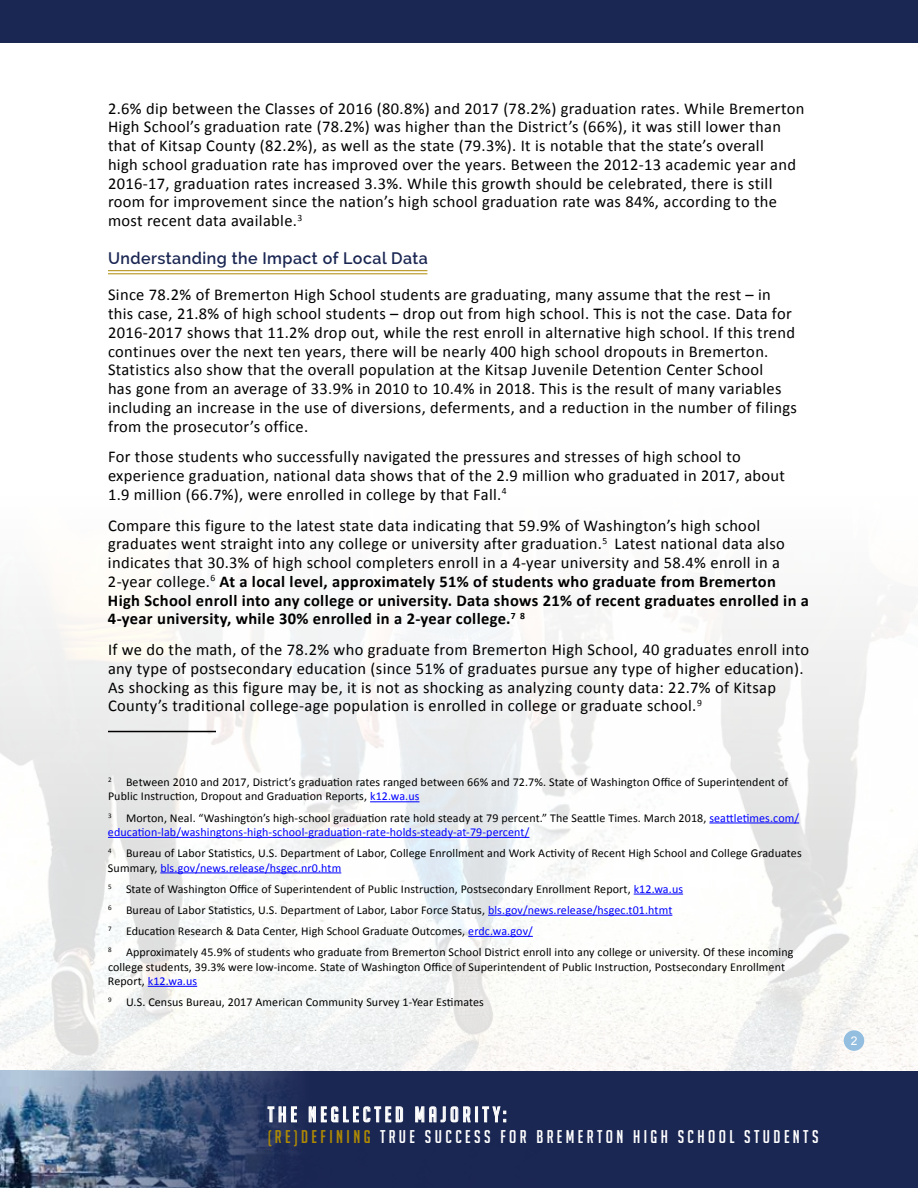
<style>
.page{position:relative;width:918px;height:1188px;background:#fff}
.page>*{position:absolute;margin:0;border:0;box-sizing:border-box;transform-origin:0 0}
.t1{font:21px "Big Noodle Titling";letter-spacing:.19em;color:#fff}
.t2{font:18px "Big Noodle Titling";letter-spacing:.19em;color:#fff}
.t3{font:600 16.65px "Raleway";letter-spacing:.03em;color:#1b2753;scale:.96 1}
.t4{font:16.5px/18.8px "Calibri";letter-spacing:.02em;color:#000}
.t5{font:12px/14.4px "Calibri";letter-spacing:.01em;color:#000}
.t6{font:12px "Arial";color:#fff}
.s1{font-weight:700}
.s2{color:#00f}
.s3{color:#ae8904}
</style>
<div class="page">
<img style="left:0;top:606px;width:918px;height:465px">
<div style="left:844px;top:1030px;width:20px;height:21px;background:#94bedf;border-radius:50%"></div>
<div style="left:0;top:1071px;width:918px;height:117px;background:#1b2753"></div>
<div style="left:0;top:0;width:918px;height:43px;background:#1b2753"></div>
<img style="left:0;top:1071px;width:507px;height:117px">
<svg style="left:268px;top:1106px;width:29px;height:16px"></svg>
<svg style="left:309px;top:1106px;width:94px;height:16px"></svg>
<svg style="left:415px;top:1106px;width:56px;height:16px"></svg>
<div style="left:475px;top:1107px;width:3px;height:15px;border:1px solid #fff"></div>
<svg style="left:482px;top:1106px;width:24px;height:16px"></svg>
<hr style="left:108px;top:270px;width:319px;height:1px;background:#ae8904">
<hr style="left:108px;top:273px;width:319px;height:1px;background:#ae8904">
<hr style="left:108px;top:731px;width:108px;height:1px;background:#000">
<hr style="left:370px;top:801px;width:50px;height:1px;background:#00f">
<hr style="left:709px;top:823px;width:90px;height:1px;background:#00f">
<hr style="left:108px;top:837px;width:421px;height:1px;background:#00f">
<hr style="left:160px;top:873px;width:181px;height:1px;background:#00f">
<hr style="left:634px;top:894px;width:49px;height:1px;background:#00f">
<hr style="left:488px;top:915px;width:184px;height:1px;background:#00f">
<hr style="left:468px;top:936px;width:65px;height:1px;background:#00f">
<hr style="left:148px;top:986px;width:49px;height:1px;background:#00f">
<p class="t4" style="left:108px;top:98px;width:698px">2.6% dip between the Classes of 2016 (80.8%) and 2017 (78.2%) graduation rates. While Bremerton High School’s graduation rate (78.2%) was higher than the District’s (66%), it was still lower than that of Kitsap County (82.2%), as well as the state (79.3%). It is notable that the state’s overall<br>high school graduation rate has improved over the years. Between the 2012-13 academic year and 2016-17, graduation rates increased 3.3%. While this growth should be celebrated, there is still room for improvement since the nation’s high school graduation rate was 84%, according to the most recent data available.<sup>3</sup></p>
<p class="t3" style="left:108px;top:248px;width:335px">Understanding the Impact of Local Data</p>
<p class="t4" style="left:108px;top:285px;width:691px">Since 78.2% of Bremerton High School students are graduating, many assume that the rest – in this case, 21.8% of high school students – drop out from high school. This is not the case. Data for 2016-2017 shows that 11.2% drop out, while the rest enroll in alternative high school. If this trend continues over the next ten years, there will be nearly 400 high school dropouts in Bremerton.<br>Statistics also show that the overall population at the Kitsap Juvenile Detention Center School<br>has gone from an average of 33.9% in 2010 to 10.4% in 2018. This is the result of many variables including an increase in the use of diversions, deferments, and a reduction in the number of filings from the prosecutor’s office.</p>
<p class="t4" style="left:108px;top:447px;width:679px">For those students who successfully navigated the pressures and stresses of high school to experience graduation, national data shows that of the 2.9 million who graduated in 2017, about<br>1.9 million (66.7%), were enrolled in college by that Fall.<sup>4</sup></p>
<p class="t4" style="left:108px;top:515px;width:703px">Compare this figure to the latest state data indicating that 59.9% of Washington’s high school graduates went straight into any college or university after graduation.<sup>5</sup> Latest national data also indicates that 30.3% of high school completers enroll in a 4-year university and 58.4% enroll in a 2-year college.<sup>6</sup> <span class="s1">At a local level, approximately 51% of students who graduate from Bremerton High School enroll into any college or university. Data shows 21% of recent graduates enrolled in a 4-year university, while 30% enrolled in a 2-year college.</span><sup>7</sup> <sup>8</sup></p>
<p class="t4" style="left:108px;top:640px;width:703px">If we do the math, of the 78.2% who graduate from Bremerton High School, 40 graduates enroll into any type of postsecondary education (since 51% of graduates pursue any type of higher education).<br>As shocking as this figure may be, it is not as shocking as analyzing county data: 22.7% of Kitsap County’s traditional college-age population is enrolled in college or graduate school.<sup>9</sup></p>
<p class="t5" style="left:108px;top:774px;width:682px"><sup>2</sup> Between 2010 and 2017, District’s graduation rates ranged between 66% and 72.7%. State of Washington Office of Superintendent of<br>Public Instruction, Dropout and Graduation Reports, <span class="s2">k12.wa.us</span></p>
<p class="t5" style="left:108px;top:810px;width:693px"><sup>3</sup> Morton, Neal. “Washington’s high-school graduation rate hold steady at 79 percent.” The Seattle Times. March 2018, <span class="s2">seattletimes.com/ education-lab/washingtons-high-school-graduation-rate-holds-steady-at-79-percent/</span></p>
<p class="t5" style="left:108px;top:845px;width:695px"><sup>4</sup> Bureau of Labor Statistics, U.S. Department of Labor, College Enrollment and Work Activity of Recent High School and College Graduates<br>Summary, <span class="s2">bls.gov/news.release/hsgec.nr0.htm</span></p>
<p class="t5" style="left:108px;top:878px;width:687px;line-height:21.1px"><sup>5</sup> State of Washington Office of Superintendent of Public Instruction, Postsecondary Enrollment Report, <span class="s2">k12.wa.us<br></span><sup>6</sup> Bureau of Labor Statistics, U.S. Department of Labor, Labor Force Status, <span class="s2">bls.gov/news.release/hsgec.t01.htmt<br></span><sup>7</sup> Education Research &amp; Data Center, High School Graduate Outcomes, <span class="s2">erdc.wa.gov/<br></span><sup>8</sup> Approximately 45.9% of students who graduate from Bremerton School District enroll into any college or university. Of these incoming</p>
<p class="t5" style="left:108px;top:959px;width:679px">college students, 39.3% were low-income. State of Washington Office of Superintendent of Public Instruction, Postsecondary Enrollment<br>Report, <span class="s2">k12.wa.us</span></p>
<p class="t5" style="left:108px;top:994px;width:377px"><sup>9</sup> U.S. Census Bureau, 2017 American Community Survey 1-Year Estimates</p>
<p class="t1" style="left:268px;top:1103px;width:240px">THE NEGLECTED MAJORITY:</p>
<p class="t2" style="left:268px;top:1127px;width:552px"><span class="s3">(RE)DEFINING</span> TRUE SUCCESS FOR BREMERTON HIGH SCHOOL STUDENTS</p>
<p class="t6" style="left:851px;top:1033px;width:8px">2</p>
</div>
